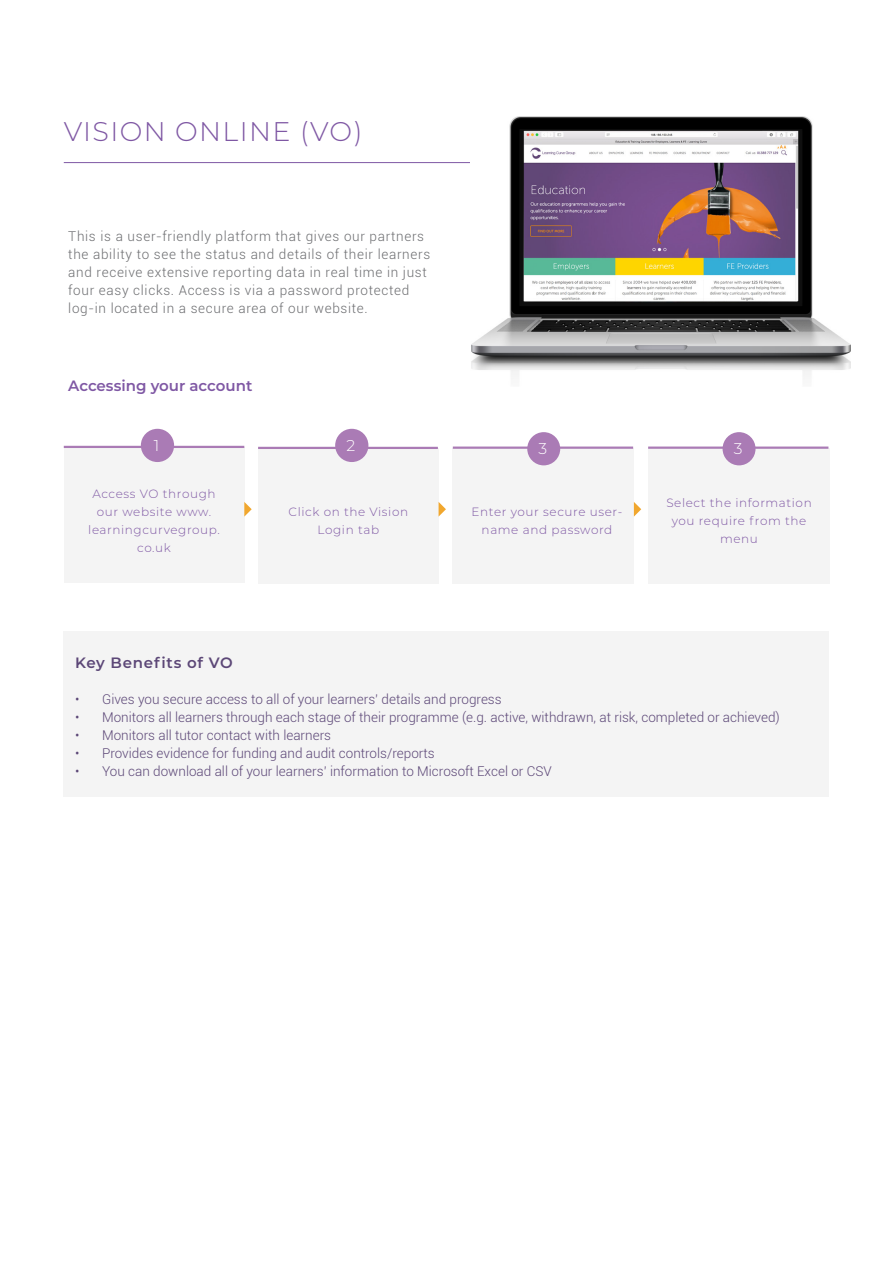
<style>
.page{position:relative;width:893px;height:1263px;background:#fff}
.page>*{position:absolute;margin:0;border:0;box-sizing:border-box;transform-origin:0 0}
.Section_Header_-_Drk{font:300 27px "Montserrat";letter-spacing:.05em;color:#7f58a4}
.t1{font:300 15.6px "Montserrat";color:#fff}
.Body_Text{font:600 15px "Montserrat";color:#7f58a4}
.t2{font:600 15px "Montserrat";letter-spacing:.05em;color:#5c4777}
.t3{font:300 13.5px "Roboto";color:#5c4777}
.t4{font:300 13.5px/18px "Roboto";letter-spacing:.05em;color:#6c6d70}
.flow_chart_copy{font:300 12px/18px "Montserrat";letter-spacing:.05em;color:#7f58a4;text-align:center}
</style>
<div class="page">
<hr style="left:64px;top:162px;width:765px;height:1px;background:#7f58a4">
<img style="left:471px;top:116px;width:380px;height:260px">
<div style="left:64px;top:631px;width:765px;height:166px;background:#f4f4f4"></div>
<div style="left:64px;top:447px;width:180px;height:135px;background:#f4f4f4"></div>
<div style="left:453px;top:448px;width:181px;height:135px;background:#f4f4f4"></div>
<div style="left:648px;top:448px;width:181px;height:135px;background:#f4f4f4"></div>
<div style="left:258px;top:448px;width:181px;height:136px;background:#f4f4f4"></div>
<hr style="left:64px;top:446px;width:180px;height:2px;background:#aa7bb5">
<hr style="left:453px;top:446px;width:180px;height:3px;background:#aa7bb5">
<hr style="left:648px;top:446px;width:180px;height:3px;background:#aa7bb5">
<hr style="left:258px;top:447px;width:180px;height:2px;background:#aa7bb5">
<div style="left:141px;top:429px;width:33px;height:33px;background:#aa7bb5;border-radius:50%"></div>
<div style="left:335px;top:429px;width:33px;height:33px;background:#aa7bb5;border-radius:50%"></div>
<div style="left:527px;top:432px;width:33px;height:33px;background:#aa7bb5;border-radius:50%"></div>
<div style="left:723px;top:432px;width:32px;height:33px;background:#aa7bb5;border-radius:50%"></div>
<svg style="left:244px;top:502px;width:8px;height:15px"></svg>
<svg style="left:439px;top:502px;width:7px;height:14px"></svg>
<svg style="left:634px;top:502px;width:7px;height:15px"></svg>
<p class="Section_Header_-_Drk" style="left:64px;top:113px;width:300px">VISION ONLINE (VO)</p>
<p class="t4" style="left:68px;top:226px;width:363px">This is a user-friendly platform that gives our partners the ability to see the status and details of their learners and receive extensive reporting data in real time in just four easy clicks. Access is via a password protected log-in located in a secure area of our website.</p>
<p class="Body_Text" style="left:68px;top:375px;width:186px">Accessing your account</p>
<p class="t1" style="left:154px;top:435px;width:7px">1</p>
<p class="t1" style="left:346px;top:435px;width:10px">2</p>
<p class="t1" style="left:539px;top:438px;width:10px">3</p>
<p class="t1" style="left:734px;top:438px;width:10px">3</p>
<p class="flow_chart_copy" style="left:88px;top:485px;width:133px">Access VO through our website www. learningcurvegroup. co.uk</p>
<p class="flow_chart_copy" style="left:289px;top:503px;width:121px">Click on the Vision<br>Login tab</p>
<p class="flow_chart_copy" style="left:472px;top:503px;width:152px">Enter your secure user&shy;name and password</p>
<p class="flow_chart_copy" style="left:666px;top:494px;width:147px">Select the information you require from the menu</p>
<p class="t2" style="left:75px;top:652px;width:159px">Key Benefits of VO</p>
<p class="t3" style="left:75px;top:689px;width:428px">• Gives you secure access to all of your learners’ details and progress</p>
<p class="t3" style="left:75px;top:707px;width:706px">• Monitors all learners through each stage of their programme (e.g. active, withdrawn, at risk, completed or achieved)</p>
<p class="t3" style="left:75px;top:725px;width:258px">• Monitors all tutor contact with learners</p>
<p class="t3" style="left:75px;top:743px;width:361px">• Provides evidence for funding and audit controls/reports</p>
<p class="t3" style="left:75px;top:761px;width:478px">• You can download all of your learners’ information to Microsoft Excel or CSV</p>
</div>
